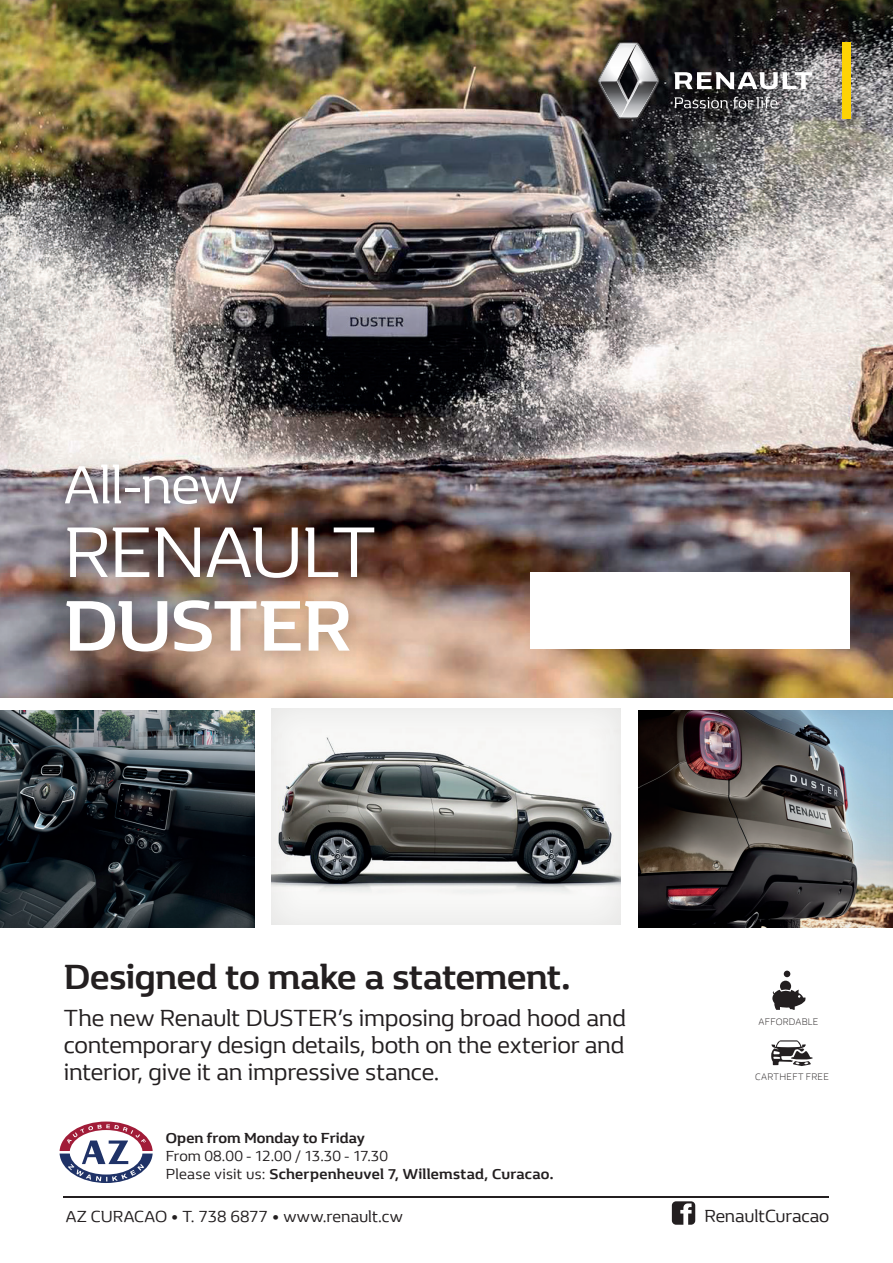
<style>
.page{position:relative;width:893px;height:1263px;background:#fff}
.page>*{position:absolute;margin:0;border:0;box-sizing:border-box;transform-origin:0 0}
.t1{font:73.65px "Renault Life";letter-spacing:-.025em;color:#fff}
.t2{font:700 73.65px "Renault Life";letter-spacing:-.01em;color:#fff}
.t3{font:55.2px "Renault Life";letter-spacing:-.02em;color:#fff}
.t4{font:700 36px "Renault Life";letter-spacing:-.01em;color:#231f20}
.t5{font:24px/27px "Renault Life";letter-spacing:-.01em;color:#231f20;text-align:justify}
.t6{font:18px "Renault Life";letter-spacing:-.01em;color:#231f20}
.t7{font:16.5px "Renault Life";color:#231f20}
.t8{font:15px/18px "Renault Life";letter-spacing:-.005em;color:#231f20}
.t9{font:700 15px "Renault Life";color:#231f20}
.t10{font:300 9.45px "Renault Life";letter-spacing:.02em;color:#231f20}
.s1{font-weight:700}
</style>
<div class="page">
<img style="left:0;top:0;width:893px;height:697px">
<div style="left:842px;top:43px;width:8px;height:76px;background:#fed304"></div>
<svg style="left:598px;top:43px;width:61px;height:76px"></svg>
<svg style="left:674px;top:97px;width:103px;height:11px"></svg>
<svg style="left:674px;top:72px;width:138px;height:17px"></svg>
<div style="left:48px;top:446px;width:344px;height:224px;background:#040503;opacity:.3"></div>
<svg style="left:772px;top:971px;width:34px;height:39px"></svg>
<svg style="left:771px;top:1040px;width:42px;height:26px"></svg>
<div style="left:269px;top:705px;width:352px;height:221px;background:#231f20;opacity:.1"></div>
<div style="left:636px;top:707px;width:257px;height:221px;background:#231f20;opacity:.1"></div>
<div style="left:0;top:708px;width:254px;height:220px;background:#231f20;opacity:.1"></div>
<svg style="left:60px;top:1121px;width:93px;height:62px"></svg>
<svg style="left:672px;top:1201px;width:23px;height:24px"></svg>
<hr style="left:64px;top:1196px;width:765px;height:1px;background:#231f20">
<div style="left:530px;top:572px;width:320px;height:77px;background:#fff"></div>
<h2 class="t3" style="left:64px;top:448px;width:181px">All-new</h2>
<h1 class="t1" style="left:64px;top:503px;width:314px">RENAULT</h1>
<h1 class="t2" style="left:64px;top:576px;width:290px">DUSTER</h1>
<h3 class="t4" style="left:64px;top:952px;width:508px">Designed to make a statement.</h3>
<p class="t5" style="left:64px;top:1003px;width:564px">The new Renault DUSTER’s imposing broad hood and contemporary design details, both on the exterior and interior, give it an impressive stance.</p>
<p class="t10" style="left:758px;top:1015px;width:61px">AFFORDABLE</p>
<p class="t10" style="left:755px;top:1070px;width:75px">CARTHEFT FREE</p>
<p class="t9" style="left:166px;top:1128px;width:201px">Open from Monday to Friday</p>
<p class="t8" style="left:166px;top:1146px;width:389px">From 08.00 - 12.00 / 13.30 - 17.30<br>Please visit us: <span class="s1">Scherpenheuvel 7, Willemstad, Curacao.</span></p>
<p class="t7" style="left:66px;top:1205px;width:339px">AZ CURACAO • T. 738 6877 • www.renault.cw</p>
<p class="t6" style="left:704px;top:1203px;width:126px">RenaultCuracao</p>
</div>
